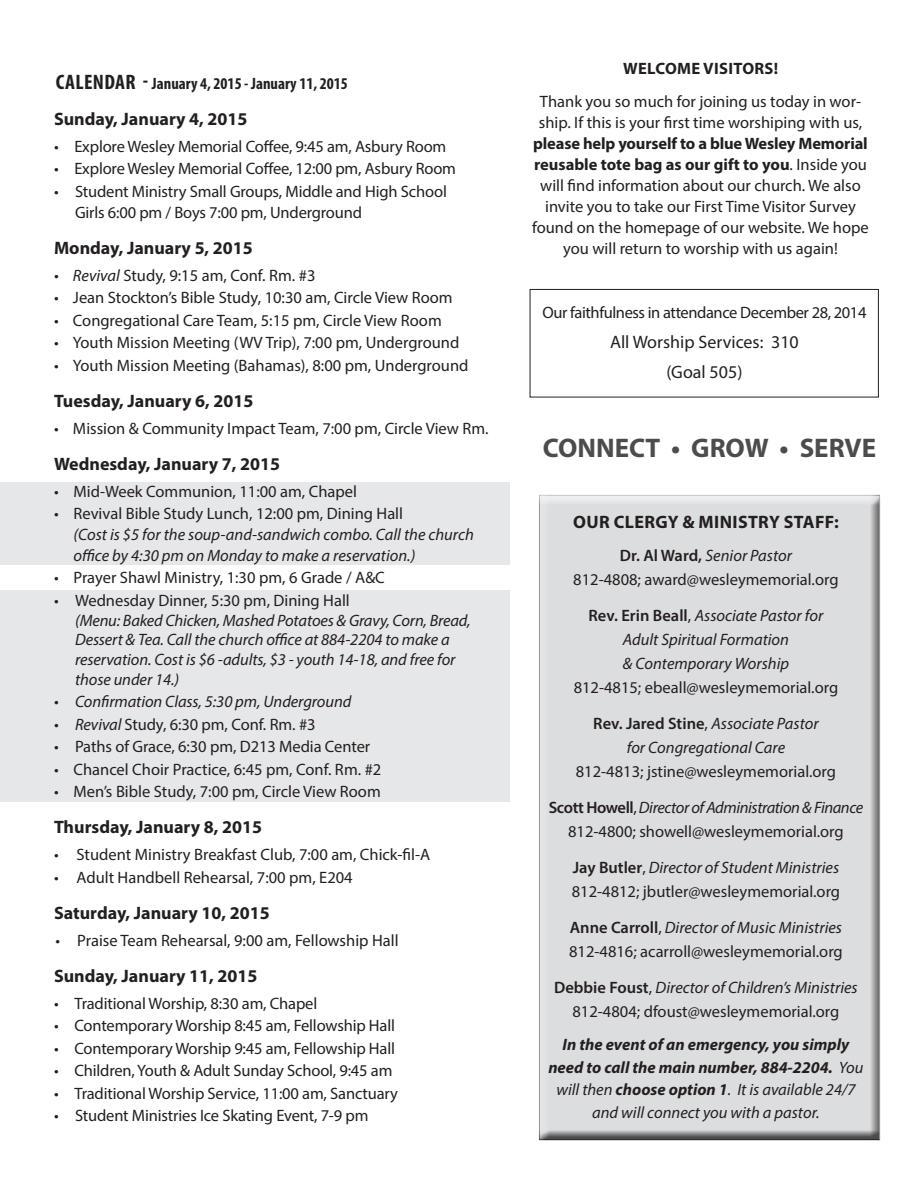
<style>
.page{position:relative;width:918px;height:1188px;background:#fff}
.page>*{position:absolute;margin:0;border:0;box-sizing:border-box;transform-origin:0 0}
.t1{font:700 27px "Myriad Pro";color:#4b4c4d}
.t2{font:700 18px "Myriad Pro";color:#231f20}
.t3{font:18px/30px "Myriad Pro";color:#231f20;text-align:center}
.t4{font:700 18px "Myriad Pro";letter-spacing:.02em;color:#231f20}
.t5{font:16.5px/21px "Myriad Pro";color:#231f20;text-align:center}
.t6{font:italic 16.5px/19.8px "Myriad Pro";letter-spacing:-.005em;color:#231f20}
.t7{font:italic 700 16.5px/22.5px "Myriad Pro";color:#231f20;text-align:center}
.t8{font:16.5px "Myriad Pro";letter-spacing:-.025em;color:#231f20}
.t9{font:700 condensed 16.5px "Myriad Pro";color:#231f20}
.t10{font:700 16.5px "Myriad Pro";letter-spacing:.02em;color:#231f20}
.s1{font-size:21px}
.s2{font-style:italic}
.s3{font-weight:700}
.s4{font-weight:600}
.s5{font-weight:600;font-style:normal}
.s6{font-style:normal}
.s7{font-weight:400}
</style>
<div class="page">
<div style="left:0;top:590px;width:510px;height:211px;background:#e6e7e9"></div>
<div style="left:0;top:482px;width:510px;height:82px;background:#e6e7e9"></div>
<div style="left:536px;top:495px;width:345px;height:645px;background:#dcdddf"></div>
<div style="left:530px;top:289px;width:349px;height:108px;border:1px solid #231f20"></div>
<p class="t9" style="left:56px;top:73px;width:294px"><span class="s1">Calendar -</span> January 4, 2015 - January 11, 2015</p>
<p class="t2" style="left:54px;top:107px;width:195px">Sunday, January 4, 2015</p>
<p class="t5" style="left:54px;top:136px;width:394px">• Explore Wesley Memorial Coffee, 9:45 am, Asbury Room</p>
<p class="t5" style="left:54px;top:158px;width:404px">• Explore Wesley Memorial Coffee, 12:00 pm, Asbury Room</p>
<p class="t5" style="left:75px;top:181px;width:373px;text-align:left;text-indent:-21px">• Student Ministry Small Groups, Middle and High School<br>Girls 6:00 pm / Boys 7:00 pm, Underground</p>
<p class="t2" style="left:54px;top:236px;width:200px">Monday, January 5, 2015</p>
<p class="t5" style="left:54px;top:265px;width:263px"><span class="s2">• Revival</span> Study, 9:15 am, Conf. Rm. #3</p>
<p class="t5" style="left:54px;top:287px;width:400px">• Jean Stockton’s Bible Study, 10:30 am, Circle View Room</p>
<p class="t5" style="left:54px;top:310px;width:389px">• Congregational Care Team, 5:15 pm, Circle View Room</p>
<p class="t5" style="left:54px;top:332px;width:407px">• Youth Mission Meeting (WV Trip), 7:00 pm, Underground</p>
<p class="t5" style="left:54px;top:355px;width:416px">• Youth Mission Meeting (Bahamas), 8:00 pm, Underground</p>
<p class="t2" style="left:54px;top:389px;width:201px">Tuesday, January 6, 2015</p>
<p class="t5" style="left:54px;top:418px;width:436px">• Mission &amp; Community Impact Team, 7:00 pm, Circle View Rm.</p>
<p class="t2" style="left:54px;top:452px;width:228px">Wednesday, January 7, 2015</p>
<p class="t5" style="left:54px;top:481px;width:305px">• Mid-Week Communion, 11:00 am, Chapel</p>
<p class="t5" style="left:54px;top:503px;width:351px">• Revival Bible Study Lunch, 12:00 pm, Dining Hall</p>
<p class="t6" style="left:74px;top:525px;width:402px;line-height:20.2px">(Cost is $5 for the soup-and-sandwich combo. Call the church office by 4:30 pm on Monday to make a reservation.)</p>
<p class="t5" style="left:54px;top:567px;width:332px">• Prayer Shawl Ministry, 1:30 pm, 6 Grade / A&amp;C</p>
<p class="t5" style="left:54px;top:589px;width:297px">• Wednesday Dinner, 5:30 pm, Dining Hall</p>
<p class="t6" style="left:75px;top:610px;width:397px">(Menu: Baked Chicken, Mashed Potatoes &amp; Gravy, Corn, Bread, Dessert &amp; Tea. Call the church office at 884-2204 to make a reservation. Cost is $6 -adults, $3 - youth 14-18, and free for those under 14.)</p>
<p class="t6" style="left:54px;top:692px;width:299px">• Confirmation Class, 5:30 pm, Underground</p>
<p class="t5" style="left:54px;top:714px;width:263px"><span class="s2">• Revival</span> Study, 6:30 pm, Conf. Rm. #3</p>
<p class="t5" style="left:54px;top:736px;width:318px">• Paths of Grace, 6:30 pm, D213 Media Center</p>
<p class="t5" style="left:54px;top:759px;width:329px">• Chancel Choir Practice, 6:45 pm, Conf. Rm. #2</p>
<p class="t5" style="left:54px;top:781px;width:328px">• Men’s Bible Study, 7:00 pm, Circle View Room</p>
<p class="t2" style="left:54px;top:816px;width:210px">Thursday, January 8, 2015</p>
<p class="t5" style="left:54px;top:844px;width:378px">• Student Ministry Breakfast Club, 7:00 am, Chick-fil-A</p>
<p class="t5" style="left:54px;top:867px;width:300px">• Adult Handbell Rehearsal, 7:00 pm, E204</p>
<p class="t2" style="left:54px;top:901px;width:217px">Saturday, January 10, 2015</p>
<p class="t5" style="left:55px;top:930px;width:345px">• Praise Team Rehearsal, 9:00 am, Fellowship Hall</p>
<p class="t2" style="left:54px;top:964px;width:205px">Sunday, January 11, 2015</p>
<p class="t5" style="left:54px;top:993px;width:265px">• Traditional Worship, 8:30 am, Chapel</p>
<p class="t5" style="left:54px;top:1015px;width:342px">• Contemporary Worship 8:45 am, Fellowship Hall</p>
<p class="t5" style="left:54px;top:1038px;width:342px">• Contemporary Worship 9:45 am, Fellowship Hall</p>
<p class="t5" style="left:54px;top:1060px;width:340px">• Children, Youth &amp; Adult Sunday School, 9:45 am</p>
<p class="t5" style="left:54px;top:1083px;width:345px">• Traditional Worship Service, 11:00 am, Sanctuary</p>
<p class="t5" style="left:54px;top:1105px;width:316px">• Student Ministries Ice Skating Event, 7-9 pm</p>
<p class="t10" style="left:623px;top:57px;width:122px">Welcome Visitors</p>
<p class="t10" style="left:774px;top:57px;width:6px">!</p>
<p class="t5" style="left:539px;top:90px;width:325px;text-align:left">Thank you so much for joining us today in wor&shy;ship. If this is your first time worshiping with us,</p>
<p class="t5" style="left:532px;top:132px;width:338px"><span class="s3">please help yourself to a blue Wesley Memorial reusable tote bag as our gift to you</span>. Inside you will find information about our church. We also invite you to take our First Time Visitor Survey found on the homepage of our website. We hope you will return to worship with us again!</p>
<p class="t8" style="left:542px;top:302px;width:326px">Our faithfulness in attendance December 28, 2014</p>
<p class="t3" style="left:610px;top:327px;width:190px">All Worship Services: 310 (Goal 505)</p>
<h1 class="t1" style="left:543px;top:430px;width:335px">CONNECT • GROW • SERVE</h1>
<p class="t2" style="left:573px;top:510px;width:73px">Our Clerg</p>
<p class="t4" style="left:668px;top:510px;width:172px">y &amp; Ministry Staff:</p>
<p class="t5" style="left:573px;top:543px;width:267px;line-height:24px"><span class="s4">Dr. Al Ward,</span> <span class="s2">Senior Pastor<br></span>812-4808; award@wesleymemorial.org</p>
<p class="t6" style="left:589px;top:603px;width:236px;line-height:24px;text-align:center"><span class="s5">Rev. Erin Beall</span><span class="s6">,</span> Associate Pastor for<br>Adult Spiritual Formation<br>&amp; Contemporary Worship</p>
<p class="t5" style="left:574px;top:669px;width:266px;line-height:36px">812-4815; ebeall@wesleymemorial.org<br><span class="s4">Rev. Jared Stine</span>, <span class="s2">Associate Pastor</span></p>
<p class="t6" style="left:627px;top:737px;width:160px">for Congregational Care</p>
<p class="t5" style="left:549px;top:753px;width:316px;line-height:36px">812-4813; jstine@wesleymemorial.org<br><span class="s4">Scott Howell</span>, <span class="s2">Director of Administration &amp; Finance</span></p>
<p class="t5" style="left:568px;top:813px;width:277px;line-height:36px;text-align:left">812-4800; showell@wesleymemorial.org<br><span class="s4">Jay Butler</span>, <span class="s2">Director of Student Ministries</span></p>
<p class="t5" style="left:570px;top:873px;width:274px;line-height:36px;text-align:left">812-4812; jbutler@wesleymemorial.org<br><span class="s4">Anne Carroll</span>, <span class="s2">Director of Music Ministries</span></p>
<p class="t5" style="left:554px;top:933px;width:305px;line-height:36px">812-4816; acarroll@wesleymemorial.org<br><span class="s4">Debbie Foust</span>, <span class="s2">Director of Children’s Ministries</span></p>
<p class="t5" style="left:572px;top:1001px;width:268px">812-4804; dfoust@wesleymemorial.org</p>
<p class="t7" style="left:548px;top:1033px;width:317px">In the event of an emergency, you simply need to call the main number, 884-2204. <span class="s7">You will then</span> choose option 1<span class="s7">. It is available 24/7 and will connect you with a pastor.</span></p>
</div>
